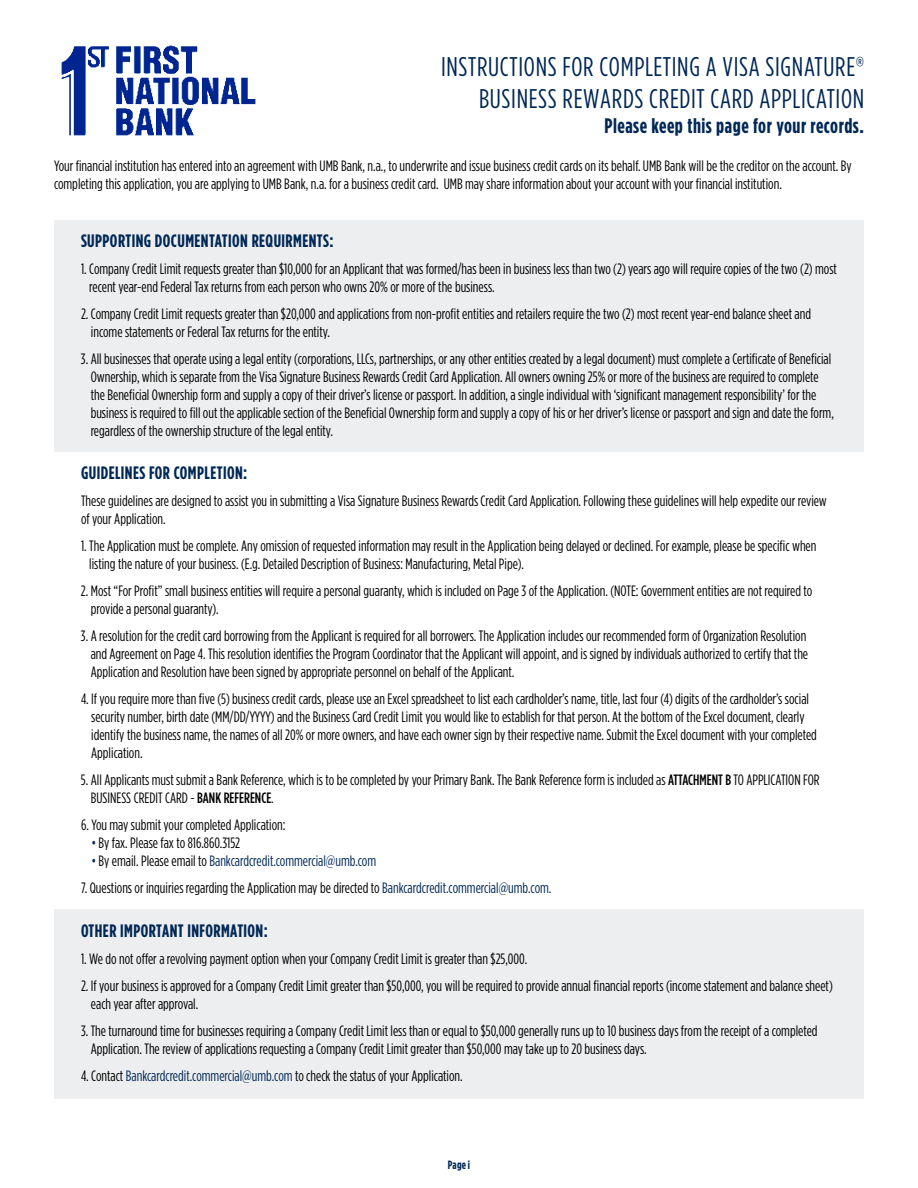
<style>
.page{position:relative;width:918px;height:1188px;background:#fff}
.page>*{position:absolute;margin:0;border:0;box-sizing:border-box;transform-origin:0 0}
.t1{font:27px/32.4px "Gotham Condensed";letter-spacing:.025em;color:#002856;text-align:right}
.t2{font:700 21px "Gotham Condensed";letter-spacing:.025em;color:#002856}
.t3{font:700 18px "Gotham Condensed";letter-spacing:.025em;color:#002856}
.t4{font:15px/18px "Gotham Condensed";color:#000}
.t5{font:15px "Gotham Condensed";color:#002856}
.t6{font:700 12px "Gotham Condensed";color:#002856}
.s1{font-weight:500}
.s2{color:#002856}
.s3{color:#000}
</style>
<div class="page">
<div style="left:54px;top:220px;width:810px;height:232px;background:#edeeef"></div>
<div style="left:54px;top:909px;width:810px;height:189px;background:#edeeef"></div>
<img style="left:61px;top:45px;width:195px;height:91px">
<h1 class="t1" style="left:441px;top:50px;width:425px">INSTRUCTIONS FOR COMPLETING A VISA SIGNATURE®<br>BUSINESS REWARDS CREDIT CARD APPLICATION</h1>
<h2 class="t2" style="left:604px;top:114px;width:261px">Please keep this page for your records.</h2>
<p class="t4" style="left:54px;top:156px;width:799px">Your financial institution has entered into an agreement with UMB Bank, n.a., to underwrite and issue business credit cards on its behalf. UMB Bank will be the creditor on the account. By completing this application, you are applying to UMB Bank, n.a. for a business credit card. UMB may share information about your account with your financial institution.</p>
<p class="t3" style="left:81px;top:230px;width:254px">SUPPORTING DOCUMENTATION REQUIRMENTS:</p>
<p class="t4" style="left:89px;top:260px;width:749px;text-indent:-8px">1. Company Credit Limit requests greater than $10,000 for an Applicant that was formed/has been in business less than two (2) years ago will require copies of the two (2) most recent year-end Federal Tax returns from each person who owns 20% or more of the business.</p>
<p class="t4" style="left:91px;top:305px;width:722px;text-indent:-10px">2. Company Credit Limit requests greater than $20,000 and applications from non-profit entities and retailers require the two (2) most recent year-end balance sheet and income statements or Federal Tax returns for the entity.</p>
<p class="t4" style="left:91px;top:350px;width:745px;text-indent:-10px">3. All businesses that operate using a legal entity (corporations, LLCs, partnerships, or any other entities created by a legal document) must complete a Certificate of Beneficial Ownership, which is separate from the Visa Signature Business Rewards Credit Card Application. All owners owning 25% or more of the business are required to complete the Beneficial Ownership form and supply a copy of their driver’s license or passport. In addition, a single individual with ‘significant management responsibility’ for the business is required to fill out the applicable section of the Beneficial Ownership form and supply a copy of his or her driver’s license or passport and sign and date the form, regardless of the ownership structure of the legal entity.</p>
<p class="t3" style="left:81px;top:462px;width:168px">GUIDELINES FOR COMPLETION:</p>
<p class="t4" style="left:81px;top:492px;width:747px">These guidelines are designed to assist you in submitting a Visa Signature Business Rewards Credit Card Application. Following these guidelines will help expedite our review of your Application.</p>
<p class="t4" style="left:89px;top:537px;width:729px;text-indent:-8px">1. The Application must be complete. Any omission of requested information may result in the Application being delayed or declined. For example, please be specific when listing the nature of your business. (E.g. Detailed Description of Business: Manufacturing, Metal Pipe).</p>
<p class="t4" style="left:91px;top:582px;width:723px;text-indent:-10px">2. Most “For Profit” small business entities will require a personal guaranty, which is included on Page 3 of the Application. (NOTE: Government entities are not required to provide a personal guaranty).</p>
<p class="t4" style="left:91px;top:627px;width:719px;text-indent:-10px">3. A resolution for the credit card borrowing from the Applicant is required for all borrowers. The Application includes our recommended form of Organization Resolution and Agreement on Page 4. This resolution identifies the Program Coordinator that the Applicant will appoint, and is signed by individuals authorized to certify that the<br>Application and Resolution have been signed by appropriate personnel on behalf of the Applicant.</p>
<p class="t4" style="left:91px;top:690px;width:727px;text-indent:-10px">4. If you require more than five (5) business credit cards, please use an Excel spreadsheet to list each cardholder’s name, title, last four (4) digits of the cardholder’s social security number, birth date (MM/DD/YYYY) and the Business Card Credit Limit you would like to establish for that person. At the bottom of the Excel document, clearly identify the business name, the names of all 20% or more owners, and have each owner sign by their respective name. Submit the Excel document with your completed Application.</p>
<p class="t4" style="left:91px;top:771px;width:730px;text-indent:-10px">5. All Applicants must submit a Bank Reference, which is to be completed by your Primary Bank. The Bank Reference form is included as <span class="s1">ATTACHMENT B</span> TO APPLICATION FOR<br>BUSINESS CREDIT CARD - <span class="s1">BANK REFERENCE</span>.</p>
<p class="t4" style="left:81px;top:816px;width:206px">6. You may submit your completed Application:</p>
<p class="t4" style="left:91px;top:834px;width:150px"><span class="s2">•</span> By fax. Please fax to 816.860.3152</p>
<p class="t5" style="left:91px;top:853px;width:286px">• <span class="s3">By email. Please email to</span> Bankcardcredit.commercial@umb.com</p>
<p class="t4" style="left:81px;top:879px;width:472px">7. Questions or inquiries regarding the Application may be directed to <span class="s2">Bankcardcredit.commercial@umb.com.</span></p>
<p class="t3" style="left:81px;top:920px;width:188px">OTHER IMPORTANT INFORMATION:</p>
<p class="t4" style="left:81px;top:949px;width:448px">1. We do not offer a revolving payment option when your Company Credit Limit is greater than $25,000.</p>
<p class="t4" style="left:91px;top:976px;width:743px;text-indent:-10px">2. If your business is approved for a Company Credit Limit greater than $50,000, you will be required to provide annual financial reports (income statement and balance sheet) each year after approval.</p>
<p class="t4" style="left:91px;top:1021px;width:728px;text-indent:-10px">3. The turnaround time for businesses requiring a Company Credit Limit less than or equal to $50,000 generally runs up to 10 business days from the receipt of a completed<br>Application. The review of applications requesting a Company Credit Limit greater than $50,000 may take up to 20 business days.</p>
<p class="t4" style="left:81px;top:1066px;width:383px">4. Contact <span class="s2">Bankcardcredit.commercial@umb.com</span> to check the status of your Application.</p>
<p class="t6" style="left:448px;top:1158px;width:24px">Page i</p>
</div>
